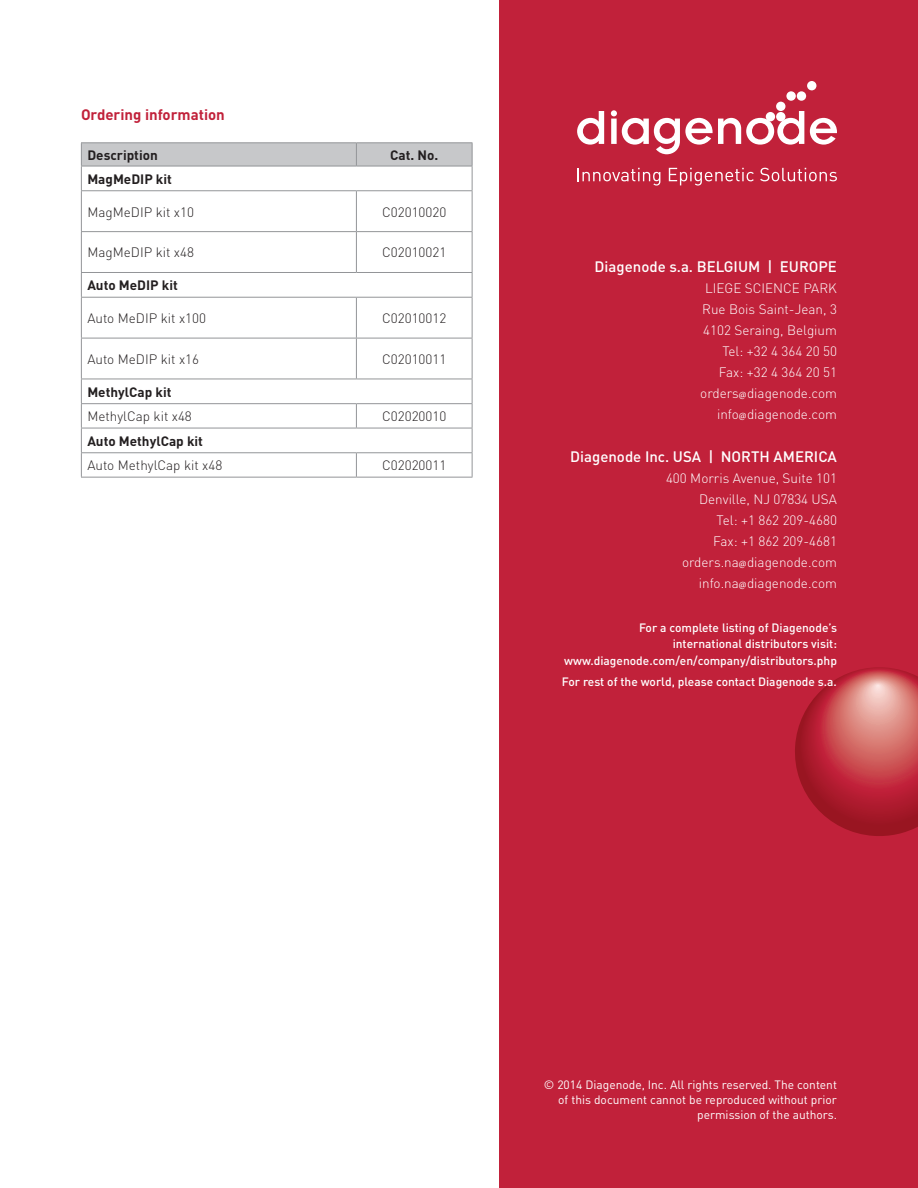
<style>
.page{position:relative;width:918px;height:1188px;background:#fff}
.page>*{position:absolute;margin:0;border:0;box-sizing:border-box;transform-origin:0 0}
.t1{font:500 15px "DIN";color:#fff}
.t2{font:700 15px "DIN";color:#c1213a}
.t3{font:300 13.5px/21px "DIN";color:#fff;text-align:right}
.t4{font:300 13.5px "DIN";color:#231f20}
.t5{font:700 13.5px "DIN";color:#231f20}
.t6{font:500 12px/16.5px "DIN";color:#fff;text-align:right}
.t7{font:12px/15px "DIN";color:#fff;text-align:right}
.s1{font-family:"Myriad Pro";font-weight:400;font-size:10.5px}
</style>
<div class="page">
<div style="left:500px;top:0;width:418px;height:1188px;background:#c1213a"></div>
<svg style="left:795px;top:667px;width:123px;height:169px"></svg>
<div style="left:776px;top:102px;width:9px;height:9px;background:#fff;border-radius:50%"></div>
<svg style="left:786px;top:91px;width:10px;height:10px"></svg>
<div style="left:797px;top:91px;width:9px;height:10px;background:#fff;border-radius:50%"></div>
<div style="left:807px;top:81px;width:9px;height:9px;background:#fff;border-radius:50%"></div>
<svg style="left:577px;top:111px;width:27px;height:34px"></svg>
<svg style="left:611px;top:110px;width:193px;height:44px"></svg>
<svg style="left:810px;top:118px;width:27px;height:27px"></svg>
<svg style="left:577px;top:168px;width:83px;height:18px"></svg>
<svg style="left:669px;top:168px;width:85px;height:18px"></svg>
<svg style="left:760px;top:168px;width:77px;height:13px"></svg>
<hr style="left:81px;top:142px;width:275px;height:1px;background:#939598">
<hr style="left:356px;top:142px;width:117px;height:1px;background:#939598">
<svg style="left:81px;top:143px;width:392px;height:47px"></svg>
<hr style="left:81px;top:190px;width:275px;height:1px;background:#939598">
<hr style="left:81px;top:191px;width:1px;height:40px;background:#939598">
<hr style="left:356px;top:190px;width:117px;height:1px;background:#939598">
<hr style="left:356px;top:191px;width:1px;height:40px;background:#939598">
<hr style="left:472px;top:191px;width:1px;height:40px;background:#939598">
<hr style="left:81px;top:231px;width:275px;height:1px;background:#939598">
<hr style="left:81px;top:232px;width:1px;height:40px;background:#939598">
<hr style="left:356px;top:231px;width:117px;height:1px;background:#939598">
<hr style="left:356px;top:232px;width:1px;height:40px;background:#939598">
<hr style="left:472px;top:232px;width:1px;height:40px;background:#939598">
<hr style="left:81px;top:272px;width:275px;height:1px;background:#939598">
<svg style="left:81px;top:273px;width:1px;height:24px"></svg>
<hr style="left:356px;top:272px;width:117px;height:1px;background:#939598">
<svg style="left:472px;top:273px;width:1px;height:24px"></svg>
<hr style="left:81px;top:297px;width:275px;height:1px;background:#939598">
<hr style="left:81px;top:298px;width:1px;height:40px;background:#939598">
<hr style="left:356px;top:297px;width:117px;height:1px;background:#939598">
<hr style="left:356px;top:298px;width:1px;height:40px;background:#939598">
<hr style="left:472px;top:298px;width:1px;height:40px;background:#939598">
<hr style="left:81px;top:338px;width:275px;height:1px;background:#939598">
<hr style="left:81px;top:338px;width:1px;height:41px;background:#939598">
<hr style="left:356px;top:338px;width:117px;height:1px;background:#939598">
<hr style="left:356px;top:338px;width:1px;height:41px;background:#939598">
<hr style="left:472px;top:338px;width:1px;height:41px;background:#939598">
<hr style="left:81px;top:379px;width:275px;height:1px;background:#939598">
<hr style="left:356px;top:379px;width:117px;height:1px;background:#939598">
<hr style="left:81px;top:403px;width:275px;height:1px;background:#939598">
<hr style="left:356px;top:403px;width:117px;height:1px;background:#939598">
<svg style="left:356px;top:404px;width:1px;height:24px"></svg>
<hr style="left:81px;top:428px;width:275px;height:1px;background:#939598">
<hr style="left:356px;top:428px;width:117px;height:1px;background:#939598">
<hr style="left:81px;top:452px;width:275px;height:1px;background:#939598">
<svg style="left:81px;top:379px;width:1px;height:98px"></svg>
<hr style="left:356px;top:452px;width:117px;height:1px;background:#939598">
<svg style="left:356px;top:453px;width:1px;height:24px"></svg>
<svg style="left:472px;top:379px;width:1px;height:98px"></svg>
<hr style="left:81px;top:477px;width:275px;height:1px;background:#939598">
<hr style="left:356px;top:477px;width:117px;height:1px;background:#939598">
<p class="t2" style="left:81px;top:105px;width:145px">Ordering information</p>
<p class="t5" style="left:87px;top:146px;width:72px">Description</p>
<p class="t5" style="left:390px;top:146px;width:50px">Cat. No.</p>
<p class="t5" style="left:87px;top:170px;width:86px">MagMeDIP kit</p>
<p class="t4" style="left:87px;top:203px;width:108px">MagMeDIP kit x10</p>
<p class="t4" style="left:382px;top:203px;width:66px">C02010020</p>
<p class="t4" style="left:87px;top:244px;width:108px">MagMeDIP kit x48</p>
<p class="t4" style="left:382px;top:244px;width:66px">C02010021</p>
<p class="t5" style="left:87px;top:277px;width:92px">Auto MeDIP kit</p>
<p class="t4" style="left:87px;top:310px;width:120px">Auto MeDIP kit x100</p>
<p class="t4" style="left:382px;top:310px;width:66px">C02010012</p>
<p class="t4" style="left:87px;top:351px;width:113px">Auto MeDIP kit x16</p>
<p class="t4" style="left:382px;top:351px;width:66px">C02010011</p>
<p class="t5" style="left:87px;top:383px;width:86px">MethylCap kit</p>
<p class="t4" style="left:87px;top:408px;width:106px">MethylCap kit x48</p>
<p class="t4" style="left:382px;top:408px;width:66px">C02020010</p>
<p class="t5" style="left:87px;top:432px;width:117px">Auto MethylCap kit</p>
<p class="t4" style="left:87px;top:457px;width:137px">Auto MethylCap kit x48</p>
<p class="t4" style="left:382px;top:457px;width:66px">C02020011</p>
<p class="t1" style="left:595px;top:257px;width:244px">Diagenode s.a. BELGIUM | EUROPE</p>
<p class="t3" style="left:700px;top:277px;width:138px">LIEGE SCIENCE PARK<br>Rue Bois Saint-Jean, 3<br>4102 Seraing, Belgium<br>Tel: +32 4 364 20 50<br>Fax: +32 4 364 20 51 orders<span class="s1">@</span>diagenode.com info<span class="s1">@</span>diagenode.com</p>
<p class="t1" style="left:570px;top:447px;width:268px">Diagenode Inc. USA | NORTH AMERICA</p>
<p class="t3" style="left:666px;top:468px;width:172px">400 Morris Avenue, Suite 101<br>Denville, NJ 07834 USA<br>Tel: +1 862 209-4680<br>Fax: +1 862 209-4681 orders.na<span class="s1">@</span>diagenode.com info.na<span class="s1">@</span>diagenode.com</p>
<p class="t6" style="left:564px;top:619px;width:274px">For a complete listing of Diagenode’s<br>international distributors visit: www.diagenode.com/en/company/distributors.php</p>
<p class="t6" style="left:562px;top:673px;width:277px">For rest of the world, please contact Diagenode s.a.</p>
<p class="t7" style="left:544px;top:1077px;width:295px">© 2014 Diagenode, Inc. All rights reserved. The content of this document cannot be reproduced without prior permission of the authors.</p>
</div>
